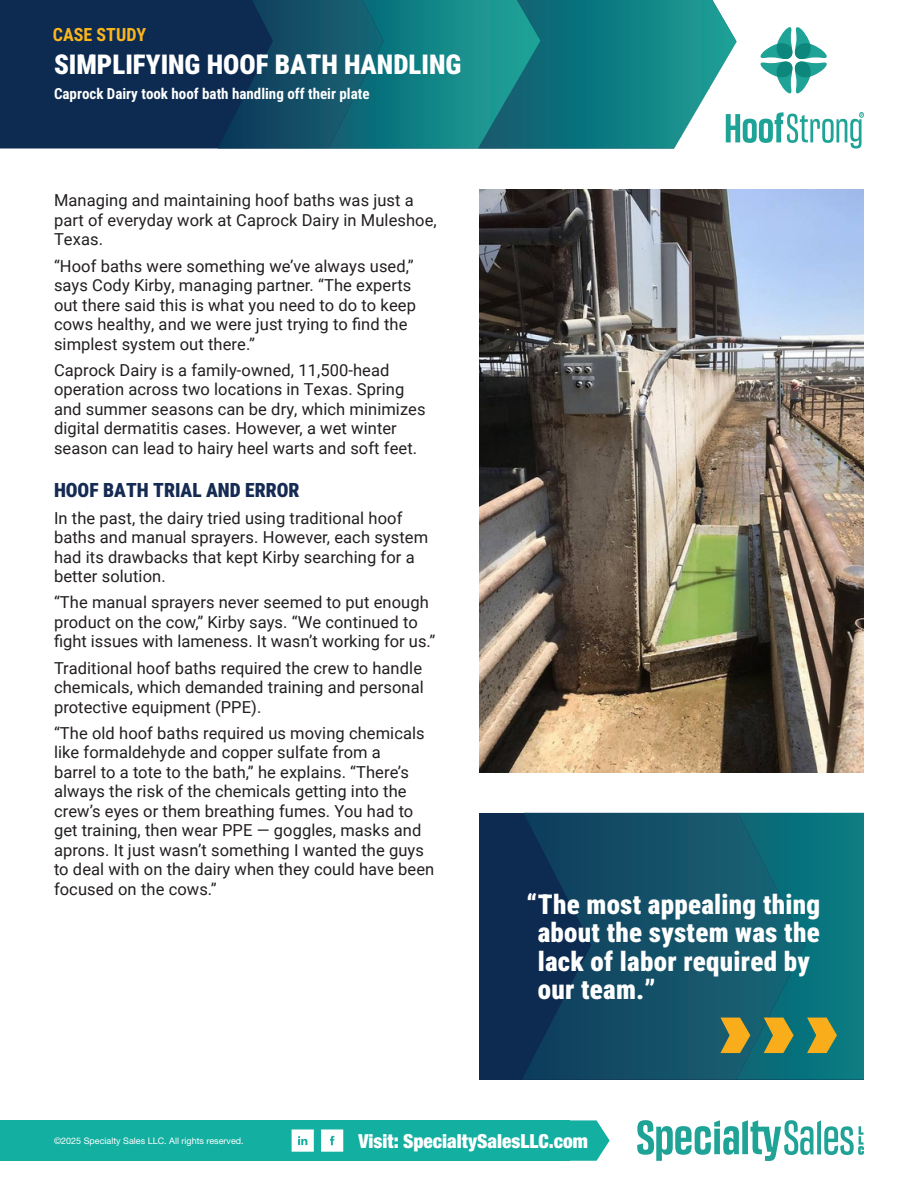
<style>
.page{position:relative;width:918px;height:1188px;background:#fff}
.page>*{position:absolute;margin:0;border:0;box-sizing:border-box;transform-origin:0 0}
.t1{font:27px/28.5px "Roboto Condensed";letter-spacing:.01em;color:#fff}
.t2{font:19.5px "Roboto Condensed";color:#162b53}
.t3{font:900 condensed 19.35px "Helvetica Neue LT Pro";color:#fff}
.t4{font:18px "Roboto Condensed";color:#fcb61c}
.t5{font:16.5px/19.5px "Roboto";letter-spacing:.005em;color:#231f20}
.t6{font:15px "Roboto Condensed";color:#fff}
.t7{font:9px "Helvetica Neue LT Pro";color:#fff}
</style>
<div class="page">
<div style="left:0;top:0;width:183px;height:148px;background:#0d2b51"></div>
<div style="left:183px;top:0;width:35px;height:148px;background:#0d2b51"></div>
<img style="left:218px;top:0;width:76px;height:148px">
<img style="left:541px;top:0;width:195px;height:148px">
<div style="left:294px;top:0;width:34px;height:148px;background:#135169"></div>
<img style="left:328px;top:0;width:213px;height:148px">
<svg style="left:760px;top:27px;width:67px;height:66px"></svg>
<svg style="left:726px;top:112px;width:138px;height:36px"></svg>
<svg style="left:637px;top:1120px;width:227px;height:41px"></svg>
<div style="left:0;top:1120px;width:569px;height:41px;background:#13afa1"></div>
<svg style="left:569px;top:1120px;width:41px;height:41px"></svg>
<svg style="left:321px;top:1129px;width:22px;height:23px"></svg>
<svg style="left:292px;top:1129px;width:22px;height:23px"></svg>
<img style="left:479px;top:189px;width:385px;height:583px">
<div style="left:479px;top:813px;width:43px;height:267px;background:#0d2b51"></div>
<img style="left:522px;top:813px;width:110px;height:267px">
<div style="left:632px;top:813px;width:104px;height:267px;background:#14556b"></div>
<img style="left:736px;top:813px;width:128px;height:267px">
<svg style="left:720px;top:1018px;width:30px;height:35px"></svg>
<svg style="left:764px;top:1018px;width:30px;height:35px"></svg>
<svg style="left:807px;top:1018px;width:30px;height:35px"></svg>
<p class="t4" style="left:53px;top:22px;width:95px">CASE STUDY</p>
<p class="t1" style="left:54px;top:49px;width:409px">SIMPLIFYING HOOF BATH HANDLING</p>
<p class="t6" style="left:54px;top:83px;width:317px">Caprock Dairy took hoof bath handling off their plate</p>
<p class="t5" style="left:54px;top:190px;width:384px">Managing and maintaining hoof baths was just a part of everyday work at Caprock Dairy in Muleshoe,<br>Texas.</p>
<p class="t5" style="left:54px;top:255px;width:363px">“Hoof baths were something we’ve always used,” says Cody Kirby, managing partner. “The experts out there said this is what you need to do to keep cows healthy, and we were just trying to find the simplest system out there.”</p>
<p class="t5" style="left:54px;top:360px;width:373px">Caprock Dairy is a family-owned, 11,500-head operation across two locations in Texas. Spring and summer seasons can be dry, which minimizes digital dermatitis cases. However, a wet winter season can lead to hairy heel warts and soft feet.</p>
<p class="t2" style="left:54px;top:477px;width:247px">HOOF BATH TRIAL AND ERROR</p>
<p class="t5" style="left:54px;top:507px;width:376px">In the past, the dairy tried using traditional hoof baths and manual sprayers. However, each system had its drawbacks that kept Kirby searching for a better solution.</p>
<p class="t5" style="left:54px;top:592px;width:383px">“The manual sprayers never seemed to put enough product on the cow,” Kirby says. “We continued to fight issues with lameness. It wasn’t working for us.”</p>
<p class="t5" style="left:54px;top:657px;width:371px;text-align:justify">Traditional hoof baths required the crew to handle chemicals, which demanded training and personal protective equipment (PPE).</p>
<p class="t5" style="left:54px;top:723px;width:382px">“The old hoof baths required us moving chemicals like formaldehyde and copper sulfate from a<br>barrel to a tote to the bath,” he explains. “There’s always the risk of the chemicals getting into the crew’s eyes or them breathing fumes. You had to get training, then wear PPE — goggles, masks and aprons. It just wasn’t something I wanted the guys to deal with on the dairy when they could have been focused on the cows.”</p>
<p class="t1" style="left:538px;top:889px;width:284px;text-indent:-11px">“The most appealing thing about the system was the lack of labor required by our team.”</p>
<p class="t7" style="left:54px;top:1135px;width:191px">©2025 Specialty Sales LLC. All rights reserved.</p>
<p class="t3" style="left:359px;top:1129px;width:231px">Visit: SpecialtySalesLLC.com</p>
</div>
